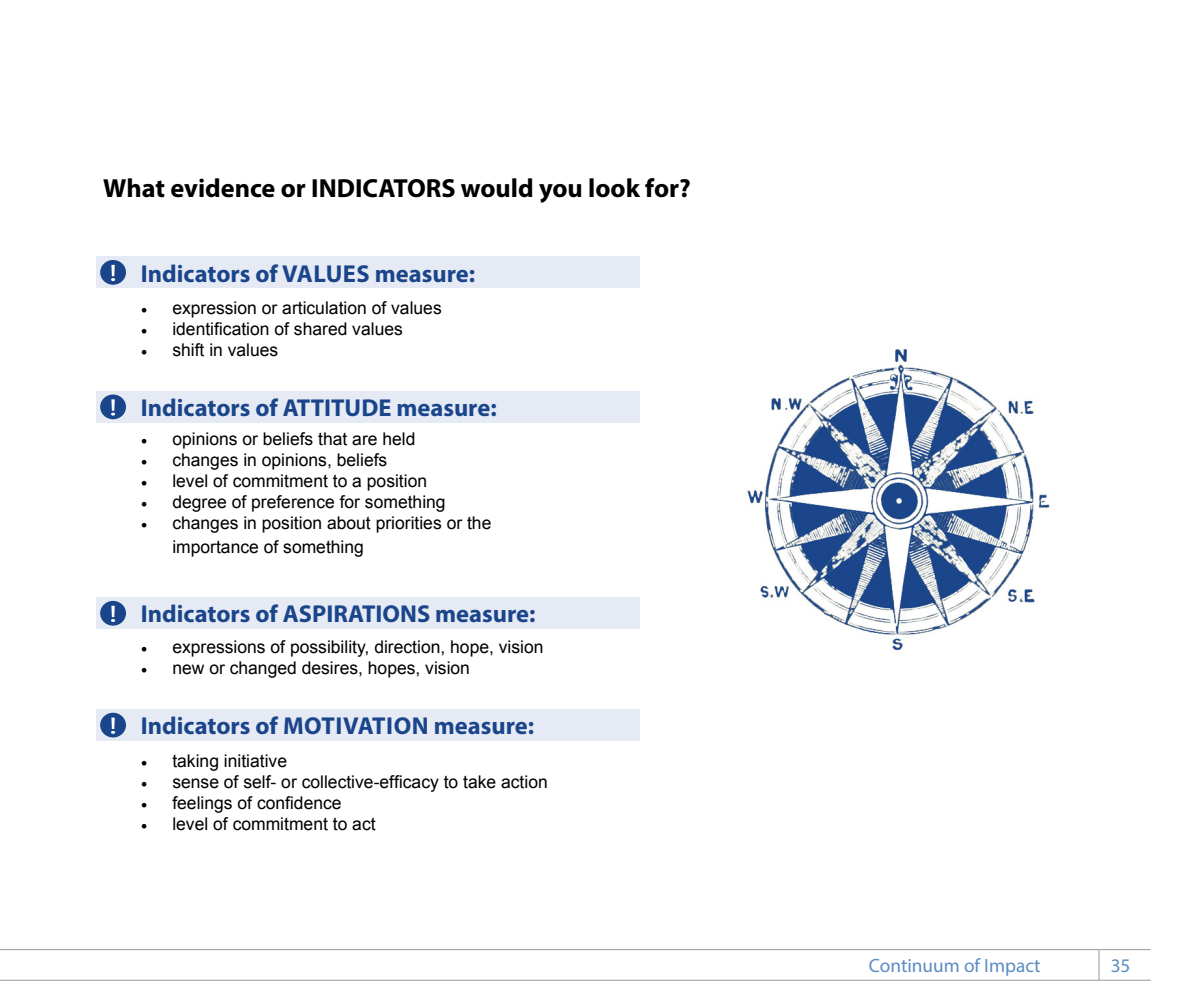
<style>
.page{position:relative;width:1197px;height:1008px;background:#fff}
.page>*{position:absolute;margin:0;border:0;box-sizing:border-box;transform-origin:0 0}
.t1{font:700 26.25px "Myriad Pro";color:#000}
.t2{font:700 24.5px "Myriad Pro";color:#1a458a}
.t3{font:19.25px "Myriad Pro";color:#5c8cc3}
.t4{font:17.5px/23.1px "Arial";color:#000}
.s1{font-family:"Minion Pro"}
</style>
<div class="page">
<hr style="left:0;top:980px;width:1151px;height:1px;background:#99989a">
<hr style="left:0;top:949px;width:1151px;height:1px;background:#99989a">
<hr style="left:1099px;top:950px;width:1px;height:30px;background:#99989a">
<img style="left:747px;top:349px;width:303px;height:302px">
<div style="left:97px;top:391px;width:543px;height:32px;background:#e5eaf5"></div>
<div style="left:100px;top:395px;width:26px;height:24px;background:#1a458a;border-radius:50%"></div>
<svg style="left:111px;top:413px;width:4px;height:3px"></svg>
<svg style="left:111px;top:399px;width:4px;height:12px"></svg>
<div style="left:97px;top:598px;width:543px;height:31px;background:#e5eaf5"></div>
<div style="left:100px;top:601px;width:26px;height:25px;background:#1a458a;border-radius:50%"></div>
<svg style="left:111px;top:619px;width:4px;height:3px"></svg>
<svg style="left:111px;top:606px;width:4px;height:11px"></svg>
<div style="left:97px;top:709px;width:543px;height:32px;background:#e5eaf5"></div>
<div style="left:100px;top:713px;width:26px;height:25px;background:#1a458a;border-radius:50%"></div>
<svg style="left:111px;top:731px;width:4px;height:3px"></svg>
<svg style="left:111px;top:718px;width:4px;height:11px"></svg>
<div style="left:97px;top:257px;width:543px;height:31px;background:#e5eaf5"></div>
<div style="left:100px;top:260px;width:26px;height:25px;background:#1a458a;border-radius:50%"></div>
<svg style="left:111px;top:278px;width:4px;height:3px"></svg>
<svg style="left:111px;top:265px;width:4px;height:11px"></svg>
<h1 class="t1" style="left:103px;top:171px;width:589px">What evidence or INDICATORS would you look for?</h1>
<h2 class="t2" style="left:141px;top:257px;width:336px">Indicators of VALUES measure:</h2>
<p class="t4" style="left:141px;top:296px;width:302px"><span class="s1">•</span> expression or articulation of values</p>
<p class="t4" style="left:141px;top:317px;width:264px"><span class="s1">•</span> identification of shared values</p>
<p class="t4" style="left:141px;top:338px;width:139px"><span class="s1">•</span> shift in values</p>
<h2 class="t2" style="left:141px;top:392px;width:357px">Indicators of ATTITUDE measure:</h2>
<p class="t4" style="left:141px;top:428px;width:276px"><span class="s1">•</span> opinions or beliefs that are held</p>
<p class="t4" style="left:141px;top:449px;width:248px"><span class="s1">•</span> changes in opinions, beliefs</p>
<p class="t4" style="left:141px;top:470px;width:288px"><span class="s1">•</span> level of commitment to a position</p>
<p class="t4" style="left:141px;top:491px;width:306px"><span class="s1">•</span> degree of preference for something</p>
<p class="t4" style="left:172px;top:512px;width:321px;text-indent:-32px"><span class="s1">•</span> changes in position about priorities or the importance of something</p>
<h2 class="t2" style="left:141px;top:598px;width:396px">Indicators of ASPIRATIONS measure:</h2>
<p class="t4" style="left:141px;top:636px;width:404px"><span class="s1">•</span> expressions of possibility, direction, hope, vision</p>
<p class="t4" style="left:141px;top:657px;width:331px"><span class="s1">•</span> new or changed desires, hopes, vision</p>
<h2 class="t2" style="left:141px;top:710px;width:395px">Indicators of MOTIVATION measure:</h2>
<p class="t4" style="left:141px;top:750px;width:148px"><span class="s1">•</span> taking initiative</p>
<p class="t4" style="left:141px;top:771px;width:408px"><span class="s1">•</span> sense of self- or collective-efficacy to take action</p>
<p class="t4" style="left:141px;top:792px;width:202px"><span class="s1">•</span> feelings of confidence</p>
<p class="t4" style="left:141px;top:813px;width:236px"><span class="s1">•</span> level of commitment to act</p>
<p class="t3" style="left:869px;top:954px;width:173px">Continuum of Impact</p>
<p class="t3" style="left:1111px;top:953px;width:21px">35</p>
</div>
